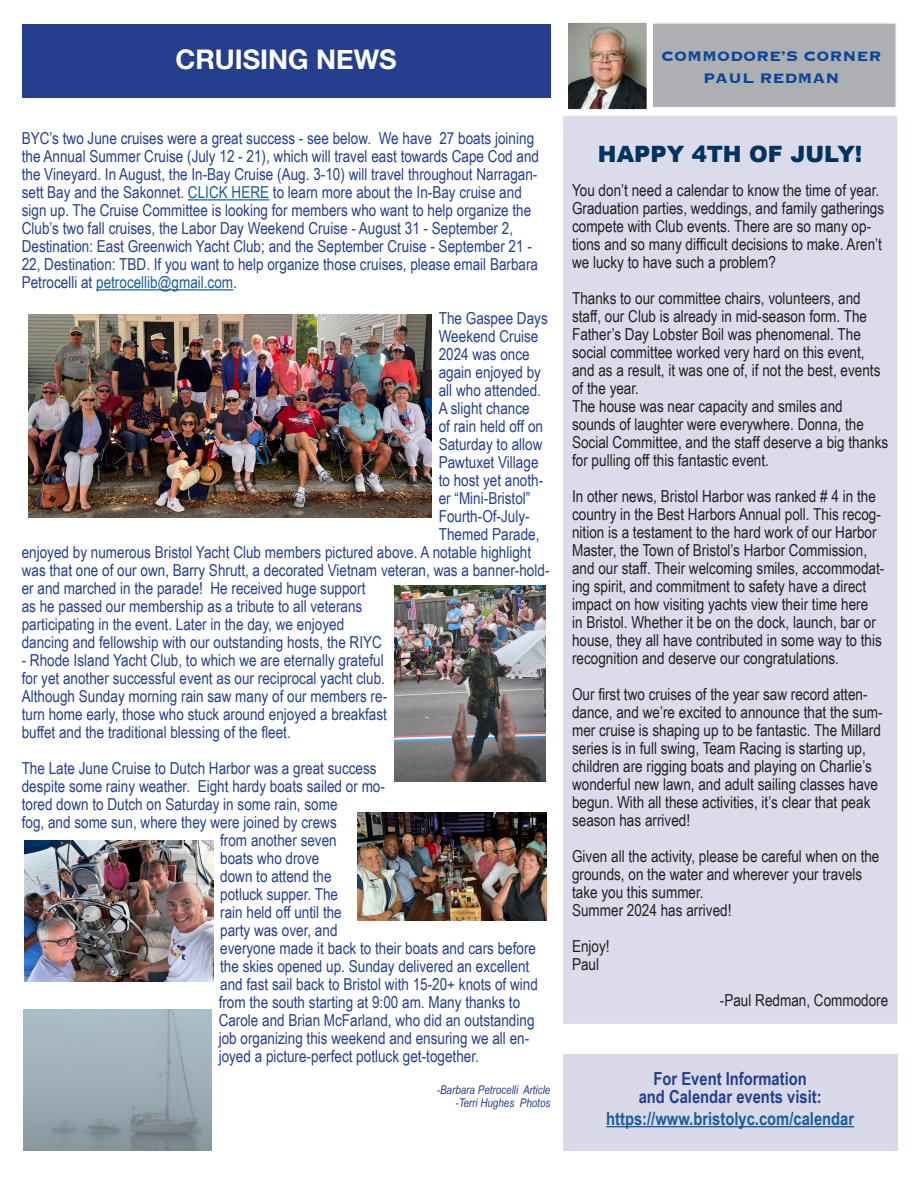
<style>
.page{position:relative;width:918px;height:1188px;background:#fff}
.page>*{position:absolute;margin:0;border:0;box-sizing:border-box;transform-origin:0 0}
.t1{font:700 27px "Helvetica Neue";color:#fff}
.t2{font:900 22.5px "Arial";color:#00335f}
.t3{font:700 18px "Arial Narrow";color:#253f8e}
.t4{font:700 18px "Arial Narrow";color:#175d9e}
.t5{font:700 18px "Copperplate";color:#0c4698}
.t6{font:16.5px/18px "Arial Narrow";color:#253f8e}
.t7{font:16.5px/18px "Arial Narrow";color:#231f20}
.t8{font:italic 12px "Arial Narrow";color:#253f8e}
.s1{color:#175d9e}
</style>
<div class="page">
<hr style="left:188px;top:199px;width:81px;height:1px;background:#175d9e">
<hr style="left:96px;top:289px;width:137px;height:1px;background:#175d9e">
<div style="left:22px;top:24px;width:528px;height:74px;background:#253f8e"></div>
<img style="left:394px;top:585px;width:152px;height:197px">
<div style="left:568px;top:120px;width:325px;height:899px;background:#dbdbeb"></div>
<div style="left:563px;top:116px;width:334px;height:908px;border:9px solid #dbdbeb"></div>
<div style="left:563px;top:22px;width:334px;height:86px;background:#aeafb3;border:2px solid #f7f7f8"></div>
<img style="left:29px;top:315px;width:403px;height:202px">
<img style="left:25px;top:840px;width:188px;height:142px">
<img style="left:23px;top:1009px;width:189px;height:142px">
<img style="left:358px;top:812px;width:188px;height:108px">
<img style="left:563px;top:22px;width:89px;height:88px">
<div style="left:563px;top:1054px;width:334px;height:97px;background:#d9d9ea"></div>
<hr style="left:606px;top:1126px;width:248px;height:1px;background:#175d9e">
<p class="t1" style="left:175px;top:38px;width:223px">CRUISING NEWS</p>
<p class="t6" style="left:22px;top:129px;width:519px">BYC’s two June cruises were a great success - see below. We have 27 boats joining the Annual Summer Cruise (July 12 - 21), which will travel east towards Cape Cod and the Vineyard. In August, the In-Bay Cruise (Aug. 3-10) will travel throughout Narragan&shy;sett Bay and the Sakonnet. <span class="s1">CLICK HERE</span> to learn more about the In-Bay cruise and sign up. The Cruise Committee is looking for members who want to help organize the Club’s two fall cruises, the Labor Day Weekend Cruise - August 31 - September 2, Destination: East Greenwich Yacht Club; and the September Cruise - September 21 - 22, Destination: TBD. If you want to help organize those cruises, please email Barbara Petrocelli at <span class="s1">petrocellib@gmail.com</span>.</p>
<p class="t6" style="left:439px;top:309px;width:111px">The Gaspee Days</p>
<p class="t6" style="left:439px;top:327px;width:101px">Weekend Cruise</p>
<p class="t6" style="left:439px;top:345px;width:93px">2024 was once</p>
<p class="t6" style="left:439px;top:363px;width:104px">again enjoyed by</p>
<p class="t6" style="left:439px;top:381px;width:104px">all who attended.</p>
<p class="t6" style="left:439px;top:399px;width:93px">A slight chance</p>
<p class="t6" style="left:439px;top:417px;width:106px">of rain held off on</p>
<p class="t6" style="left:439px;top:435px;width:105px">Saturday to allow</p>
<p class="t6" style="left:439px;top:453px;width:101px">Pawtuxet Village</p>
<p class="t6" style="left:439px;top:471px;width:106px">to host yet anoth-</p>
<p class="t6" style="left:439px;top:489px;width:93px">er “Mini-Bristol”</p>
<p class="t6" style="left:439px;top:507px;width:92px">Fourth-Of-July-</p>
<p class="t6" style="left:439px;top:525px;width:102px">Themed Parade,</p>
<p class="t6" style="left:22px;top:543px;width:511px">enjoyed by numerous Bristol Yacht Club members pictured above. A notable highlight</p>
<p class="t6" style="left:22px;top:561px;width:529px">was that one of our own, Barry Shrutt, a decorated Vietnam veteran, was a banner-hold-</p>
<p class="t6" style="left:22px;top:579px;width:345px">er and marched in the parade! He received huge support</p>
<p class="t6" style="left:22px;top:597px;width:342px">as he passed our membership as a tribute to all veterans</p>
<p class="t6" style="left:22px;top:615px;width:324px">participating in the event. Later in the day, we enjoyed</p>
<p class="t6" style="left:22px;top:633px;width:362px">dancing and fellowship with our outstanding hosts, the RIYC</p>
<p class="t6" style="left:22px;top:651px;width:367px">- Rhode Island Yacht Club, to which we are eternally grateful for yet another successful event as our reciprocal yacht club.<br>Although Sunday morning rain saw many of our members re&shy;turn home early, those who stuck around enjoyed a breakfast buffet and the traditional blessing of the fleet.</p>
<p class="t6" style="left:22px;top:759px;width:356px">The Late June Cruise to Dutch Harbor was a great success</p>
<p class="t6" style="left:22px;top:777px;width:365px">despite some rainy weather. Eight hardy boats sailed or mo-</p>
<p class="t6" style="left:22px;top:795px;width:317px">tored down to Dutch on Saturday in some rain, some</p>
<p class="t6" style="left:22px;top:813px;width:317px">fog, and some sun, where they were joined by crews</p>
<p class="t6" style="left:220px;top:831px;width:118px">from another seven</p>
<p class="t6" style="left:220px;top:849px;width:101px">boats who drove</p>
<p class="t6" style="left:220px;top:867px;width:113px">down to attend the</p>
<p class="t6" style="left:220px;top:885px;width:119px">potluck supper. The</p>
<p class="t6" style="left:220px;top:903px;width:123px">rain held off until the</p>
<p class="t6" style="left:220px;top:921px;width:119px">party was over, and</p>
<p class="t6" style="left:220px;top:939px;width:317px">everyone made it back to their boats and cars before</p>
<p class="t6" style="left:220px;top:957px;width:311px">the skies opened up. Sunday delivered an excellent</p>
<p class="t6" style="left:220px;top:975px;width:319px">and fast sail back to Bristol with 15-20+ knots of wind</p>
<p class="t6" style="left:219px;top:993px;width:303px">from the south starting at 9:00 am. Many thanks to</p>
<p class="t6" style="left:219px;top:1011px;width:317px">Carole and Brian McFarland, who did an outstanding job organizing this weekend and ensuring we all en&shy;joyed a picture-perfect potluck get-together.</p>
<p class="t8" style="left:437px;top:1081px;width:115px">-Barbara Petrocelli Article</p>
<p class="t8" style="left:455px;top:1095px;width:96px">-Terri Hughes Photos</p>
<p class="t5" style="left:661px;top:44px;width:222px">COMMODORE’S CORNER</p>
<p class="t5" style="left:703px;top:66px;width:138px">PAUL REDMAN</p>
<p class="t2" style="left:598px;top:137px;width:266px">HAPPY 4TH OF JULY!</p>
<p class="t7" style="left:572px;top:181px;width:314px">You don’t need a calendar to know the time of year.<br>Graduation parties, weddings, and family gatherings compete with Club events. There are so many op&shy;tions and so many difficult decisions to make. Aren’t we lucky to have such a problem?</p>
<p class="t7" style="left:572px;top:289px;width:310px">Thanks to our committee chairs, volunteers, and staff, our Club is already in mid-season form. The Father’s Day Lobster Boil was phenomenal. The social committee worked very hard on this event, and as a result, it was one of, if not the best, events of the year.</p>
<p class="t7" style="left:572px;top:397px;width:318px">The house was near capacity and smiles and sounds of laughter were everywhere. Donna, the Social Committee, and the staff deserve a big thanks for pulling off this fantastic event.</p>
<p class="t7" style="left:572px;top:487px;width:314px">In other news, Bristol Harbor was ranked # 4 in the country in the Best Harbors Annual poll. This recog&shy;nition is a testament to the hard work of our Harbor Master, the Town of Bristol’s Harbor Commission, and our staff. Their welcoming smiles, accommodat&shy;ing spirit, and commitment to safety have a direct impact on how visiting yachts view their time here<br>in Bristol. Whether it be on the dock, launch, bar or house, they all have contributed in some way to this recognition and deserve our congratulations.</p>
<p class="t7" style="left:572px;top:685px;width:312px">Our first two cruises of the year saw record atten&shy;dance, and we’re excited to announce that the sum&shy;mer cruise is shaping up to be fantastic. The Millard series is in full swing, Team Racing is starting up, children are rigging boats and playing on Charlie’s wonderful new lawn, and adult sailing classes have begun. With all these activities, it’s clear that peak season has arrived!</p>
<p class="t7" style="left:572px;top:847px;width:309px">Given all the activity, please be careful when on the grounds, on the water and wherever your travels take you this summer.</p>
<p class="t7" style="left:572px;top:901px;width:161px">Summer 2024 has arrived!</p>
<p class="t7" style="left:572px;top:937px;width:39px">Enjoy!</p>
<p class="t7" style="left:572px;top:955px;width:29px">Paul</p>
<p class="t7" style="left:720px;top:991px;width:170px">-Paul Redman, Commodore</p>
<p class="t3" style="left:654px;top:1065px;width:155px">For Event Information</p>
<p class="t3" style="left:639px;top:1083px;width:184px">and Calendar events visit:</p>
<p class="t4" style="left:606px;top:1105px;width:250px">https://www.bristolyc.com/calendar</p>
</div>
